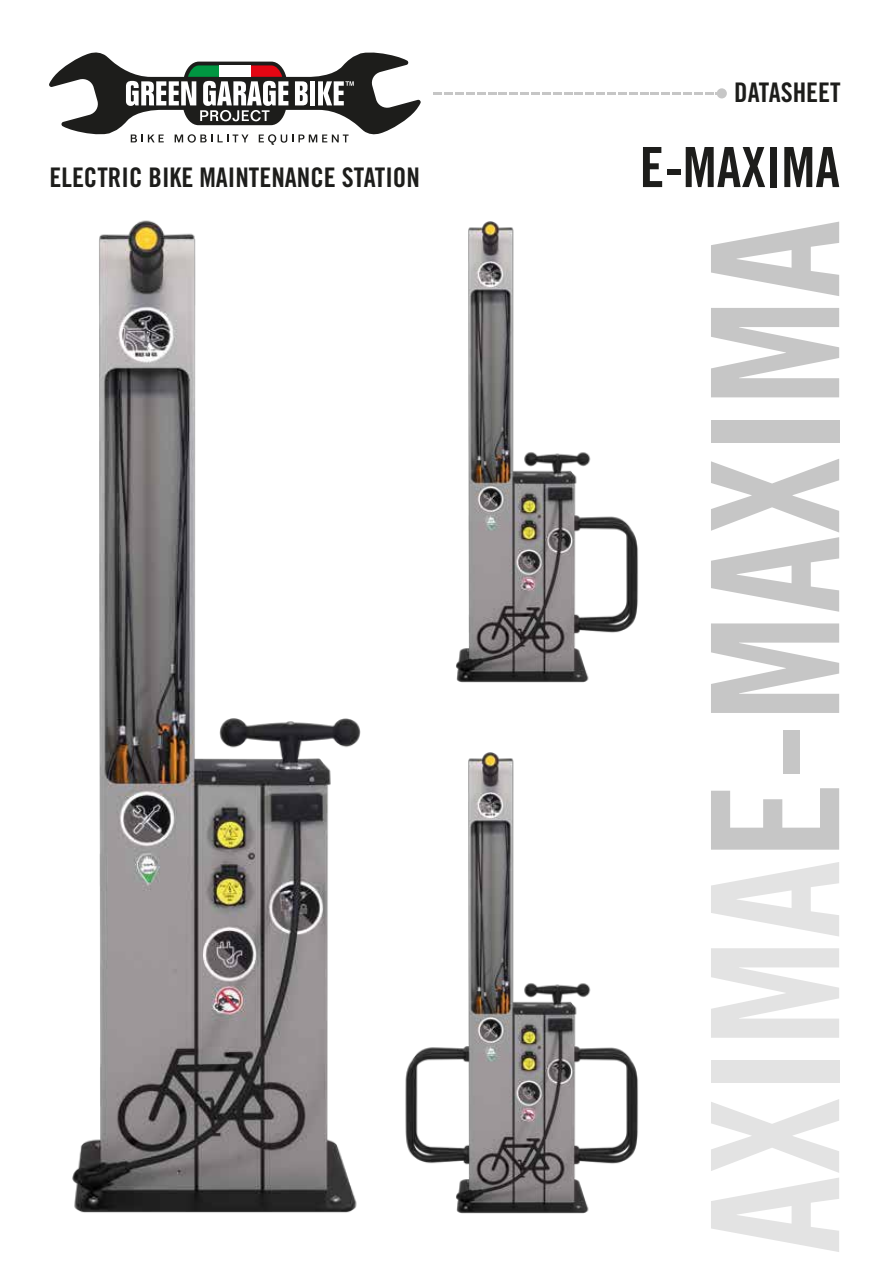
<style>
.page{position:relative;width:893px;height:1263px;background:#fff}
.page>*{position:absolute;margin:0;border:0;box-sizing:border-box;transform-origin:0 0}
.t1{font:177.6px "Trade Gothic Bold Cond Twenty";color:#c6c6c6}
.t2{font:55.5px "Trade Gothic Bold Cond Twenty";color:#1d1d1b}
.t3{font:27px "Trade Gothic Bold Cond Twenty";color:#1d1d1b}
.s1{color:#e3e3e3}
</style>
<div class="page">
<div style="left:717px;top:88px;width:10px;height:10px;background:#c6c6c6;border-radius:50%"></div>
<svg style="left:434px;top:92px;width:283px;height:2px"></svg>
<img style="left:72px;top:220px;width:265px;height:993px">
<img style="left:456px;top:221px;width:182px;height:462px">
<img style="left:337px;top:718px;width:301px;height:496px">
<svg style="left:49px;top:52px;width:372px;height:93px"></svg>
<p class="t3" style="left:50px;top:161px;width:372px">ELECTRIC BIKE MAINTENANCE STATION</p>
<p class="t3" style="left:734px;top:76px;width:108px">DATASHEET</p>
<h2 class="t2" style="left:640px;top:134px;width:202px">E-MAXIMA</h2>
<h1 class="t1" style="left:668px;top:1254px;width:1036px;rotate:-90deg"><span class="s1">AXIMA</span>E-MAXIMA</h1>
</div>
